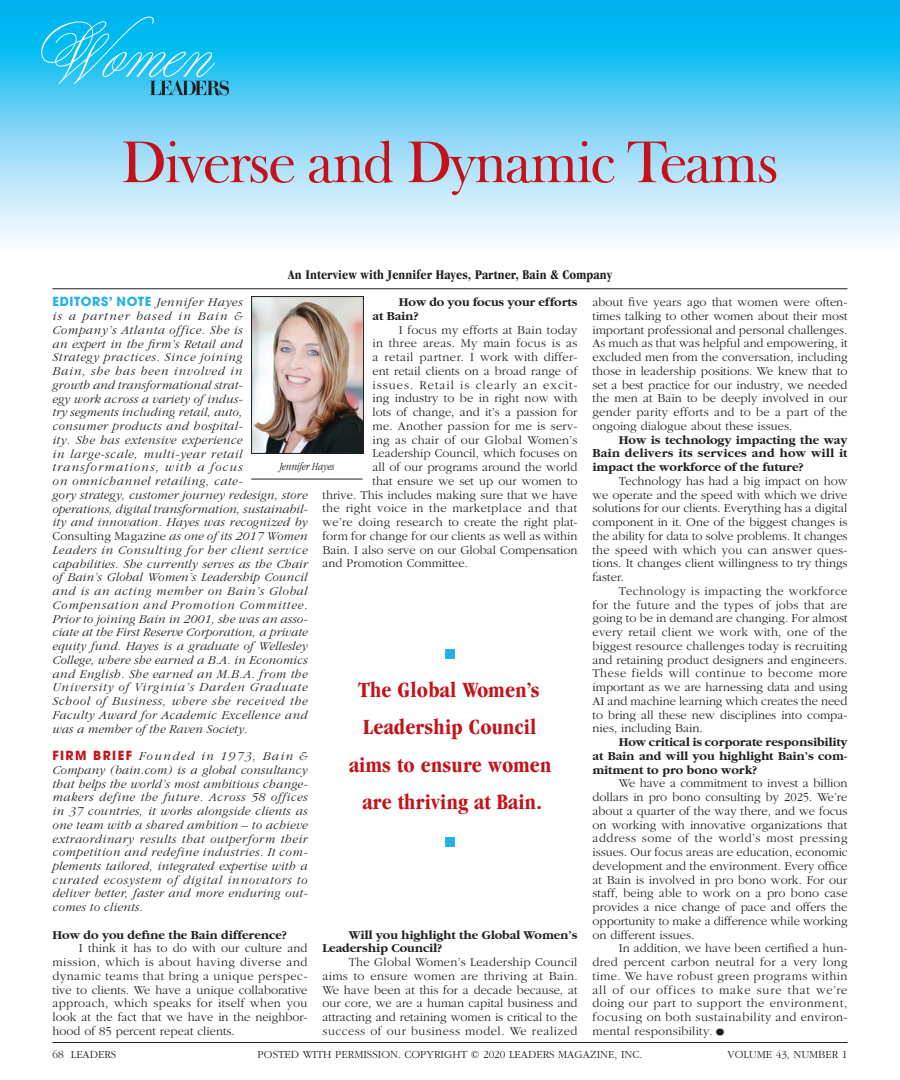
<style>
.page{position:relative;width:900px;height:1080px;background:#fff}
.page>*{position:absolute;margin:0;border:0;box-sizing:border-box;transform-origin:0 0}
.t1{font:60px "Frys Baskerville BT";letter-spacing:-.04em;color:#c4121a}
.t2{font:700 condensed 22.5px/37.5px "Garamond";letter-spacing:.01em;color:#c4121a;text-align:center}
.t3{font:700 condensed 13.75px "Garamond";letter-spacing:.01em;color:#231f20}
.t4{font:300 12.5px/13.8px "Garamond";color:#231f20;text-align:justify}
.t5{font:italic 300 12.5px/13.8px "Garamond";letter-spacing:.02em;color:#231f20}
.t6{font:700 12.5px/13.8px "Garamond";color:#231f20}
.t7{font:300 12.5px "Garamond";letter-spacing:.02em;color:#231f20}
.t8{font:300 12.5px "Garamond";letter-spacing:.025em;color:#231f20}
.t9{font:300 12.5px "Garamond";letter-spacing:.04em;color:#231f20}
.t10{font:300 12.5px "Garamond";letter-spacing:.08em;color:#231f20}
.t11{font:300 11.25px "Garamond";color:#231f20}
.t12{font:italic 300 condensed 11.25px "Garamond";color:#231f20}
.s1{font-family:"Avant Garde";font-weight:700;font-style:normal;color:#26b0e5}
.s2{font-style:normal}
.s3{font-family:"Avant Garde";font-weight:700;font-style:normal;color:#c4121a}
.s4{font-family:"Frys Baskerville BT";font-weight:400;font-style:normal}
.s5{font-size:22.5px}
</style>
<div class="page">
<svg style="left:0;top:0;width:900px;height:241px;background:#75d4f6"></svg>
<svg style="left:41px;top:17px;width:188px;height:78px;background:#2abfec"></svg>
<img style="left:253px;top:298px;width:109px;height:154px">
<div style="left:251px;top:296px;width:113px;height:158px;border:1px solid #231f20"></div>
<hr style="left:251px;top:479px;width:111px;height:1px;background:#231f20">
<hr style="left:52px;top:288px;width:796px;height:1px;background:#231f20">
<div style="left:445px;top:649px;width:10px;height:10px;background:#26b0e5"></div>
<div style="left:445px;top:837px;width:10px;height:10px;background:#26b0e5"></div>
<hr style="left:52px;top:1042px;width:796px;height:1px;background:#231f20">
<h1 class="t1" style="left:121px;top:125px;width:660px">Diverse and Dynamic Teams</h1>
<p class="t3" style="left:288px;top:267px;width:326px">An Interview with Jennifer Hayes, Partner, Bain &amp; Company</p>
<p class="t5" style="left:52px;top:296px;width:257px"><span class="s1">EDITORS’ NOTE</span> Jennifer Hayes<br>is a partner based in Bain &amp; Company’s Atlanta office. She is<br>an expert in the firm’s Retail and<br>Strategy practices. Since joining<br>Bain, she has been involved in<br>growth and transformational strat-<br>egy work across a variety of indus-<br>try segments including retail, auto,<br>consumer products and hospital-<br>ity. She has extensive experience<br>in large-scale, multi-year retail transformations, with a focus<br>on omnichannel retailing, cate-<br>gory strategy, customer journey redesign, store operations, digital transformation, sustainabil&shy;ity and innovation. Hayes was recognized by <span class="s2">Consulting Magazine</span> as one of its 2017 Women Leaders in Consulting for her client service capabilities. She currently serves as the Chair of Bain’s Global Women’s Leadership Council and is an acting member on Bain’s Global Compensation and Promotion Committee.<br>Prior to joining Bain in 2001, she was an asso&shy;ciate at the First Reserve Corporation, a private equity fund. Hayes is a graduate of Wellesley College, where she earned a B.A. in Economics and English. She earned an M.B.A. from the University of Virginia’s Darden Graduate School of Business, where she received the Faculty Award for Academic Excellence and was a member of the Raven Society.</p>
<p class="t5" style="left:52px;top:749px;width:257px;text-align:justify"><span class="s3">FIRM BRIEF</span> Founded in 1973, Bain &amp; Company (bain.com) is a global consultancy that helps the world’s most ambitious change&shy;makers define the future. Across 58 offices in 37 countries, it works alongside clients as one team with a shared ambition <span class="s4">–</span> to achieve extraordinary results that outperform their competition and redefine industries. It com&shy;plements tailored, integrated expertise with a curated ecosystem of digital innovators to deliver better, faster and more enduring out&shy;comes to clients.</p>
<p class="t6" style="left:52px;top:928px;width:236px">How do you define the Bain difference?</p>
<p class="t4" style="left:52px;top:942px;width:257px;text-indent:26px">I think it has to do with our culture and mission, which is about having diverse and dynamic teams that bring a unique perspec&shy;tive to clients. We have a unique collaborative approach, which speaks for itself when you look at the fact that we have in the neighbor&shy;hood of 85 percent repeat clients.</p>
<p class="t6" style="left:372px;top:296px;width:207px;text-indent:26px">How do you focus your efforts at Bain?</p>
<p class="t7" style="left:399px;top:323px;width:180px">I focus my efforts at Bain today</p>
<p class="t7" style="left:372px;top:337px;width:206px">in three areas. My main focus is as</p>
<p class="t9" style="left:372px;top:351px;width:207px">a retail partner. I work with differ-</p>
<p class="t4" style="left:372px;top:364px;width:207px">ent retail clients on a broad range of</p>
<p class="t10" style="left:372px;top:378px;width:207px">issues. Retail is clearly an excit-</p>
<p class="t4" style="left:372px;top:392px;width:207px">ing industry to be in right now with</p>
<p class="t4" style="left:372px;top:406px;width:206px">lots of change, and it’s a passion for</p>
<p class="t7" style="left:372px;top:419px;width:207px">me. Another passion for me is serv-</p>
<p class="t7" style="left:372px;top:433px;width:207px">ing as chair of our Global Women’s</p>
<p class="t4" style="left:372px;top:447px;width:207px">Leadership Council, which focuses on</p>
<p class="t4" style="left:372px;top:461px;width:206px">all of our programs around the world</p>
<p class="t4" style="left:372px;top:474px;width:207px">that ensure we set up our women to</p>
<p class="t4" style="left:322px;top:488px;width:257px">thrive. This includes making sure that we have</p>
<p class="t8" style="left:322px;top:502px;width:256px">the right voice in the marketplace and that</p>
<p class="t4" style="left:322px;top:516px;width:256px">we’re doing research to create the right plat-</p>
<p class="t4" style="left:322px;top:529px;width:256px">form for change for our clients as well as within</p>
<p class="t4" style="left:322px;top:543px;width:257px">Bain. I also serve on our Global Compensation</p>
<p class="t4" style="left:322px;top:557px;width:147px">and Promotion Committee.</p>
<p class="t12" style="left:280px;top:460px;width:56px">Jennifer Hayes</p>
<h2 class="t2" style="left:349px;top:671px;width:204px">The Global Women’s<br>Leadership Council aims to ensure women are thriving at Bain.</h2>
<p class="t6" style="left:322px;top:928px;width:257px;text-indent:26px">Will you highlight the Global Women’s<br>Leadership Council?</p>
<p class="t4" style="left:322px;top:956px;width:257px;text-indent:26px">The Global Women’s Leadership Council aims to ensure women are thriving at Bain.<br>We have been at this for a decade because, at our core, we are a human capital business and attracting and retaining women is critical to the success of our business model. We realized</p>
<p class="t4" style="left:592px;top:296px;width:257px">about five years ago that women were often&shy;times talking to other women about their most important professional and personal challenges.<br>As much as that was helpful and empowering, it excluded men from the conversation, including those in leadership positions. We knew that to set a best practice for our industry, we needed the men at Bain to be deeply involved in our gender parity efforts and to be a part of the ongoing dialogue about these issues.</p>
<p class="t6" style="left:592px;top:433px;width:257px;text-align:justify;text-indent:26px">How is technology impacting the way Bain delivers its services and how will it impact the workforce of the future?</p>
<p class="t4" style="left:592px;top:474px;width:257px;text-indent:26px">Technology has had a big impact on how we operate and the speed with which we drive solutions for our clients. Everything has a digital component in it. One of the biggest changes is the ability for data to solve problems. It changes the speed with which you can answer ques&shy;tions. It changes client willingness to try things faster.</p>
<p class="t4" style="left:592px;top:584px;width:257px;text-indent:26px">Technology is impacting the workforce for the future and the types of jobs that are going to be in demand are changing. For almost every retail client we work with, one of the biggest resource challenges today is recruiting and retaining product designers and engineers.<br>These fields will continue to become more important as we are harnessing data and using AI and machine learning which creates the need to bring all these new disciplines into compa&shy;nies, including Bain.</p>
<p class="t6" style="left:592px;top:736px;width:257px;text-align:justify;text-indent:26px">How critical is corporate responsibility at Bain and will you highlight Bain’s com&shy;mitment to pro bono work?</p>
<p class="t4" style="left:592px;top:777px;width:257px;text-indent:26px">We have a commitment to invest a billion dollars in pro bono consulting by 2025. We’re about a quarter of the way there, and we focus on working with innovative organizations that address some of the world’s most pressing issues. Our focus areas are education, economic development and the environment. Every office at Bain is involved in pro bono work. For our staff, being able to work on a pro bono case provides a nice change of pace and offers the opportunity to make a difference while working on different issues.</p>
<p class="t4" style="left:592px;top:942px;width:257px;text-indent:26px">In addition, we have been certified a hun&shy;dred percent carbon neutral for a very long time. We have robust green programs within all of our offices to make sure that we’re doing our part to support the environment, focusing on both sustainability and environ&shy;mental responsibility. <span class="s5">•</span></p>
<p class="t11" style="left:52px;top:1048px;width:65px">68 LEADERS</p>
<p class="t11" style="left:258px;top:1048px;width:386px">POSTED WITH PERMISSION. COPYRIGHT © 2020 LEADERS MAGAZINE, INC.</p>
<p class="t11" style="left:728px;top:1048px;width:121px">VOLUME 43, NUMBER 1</p>
</div>
